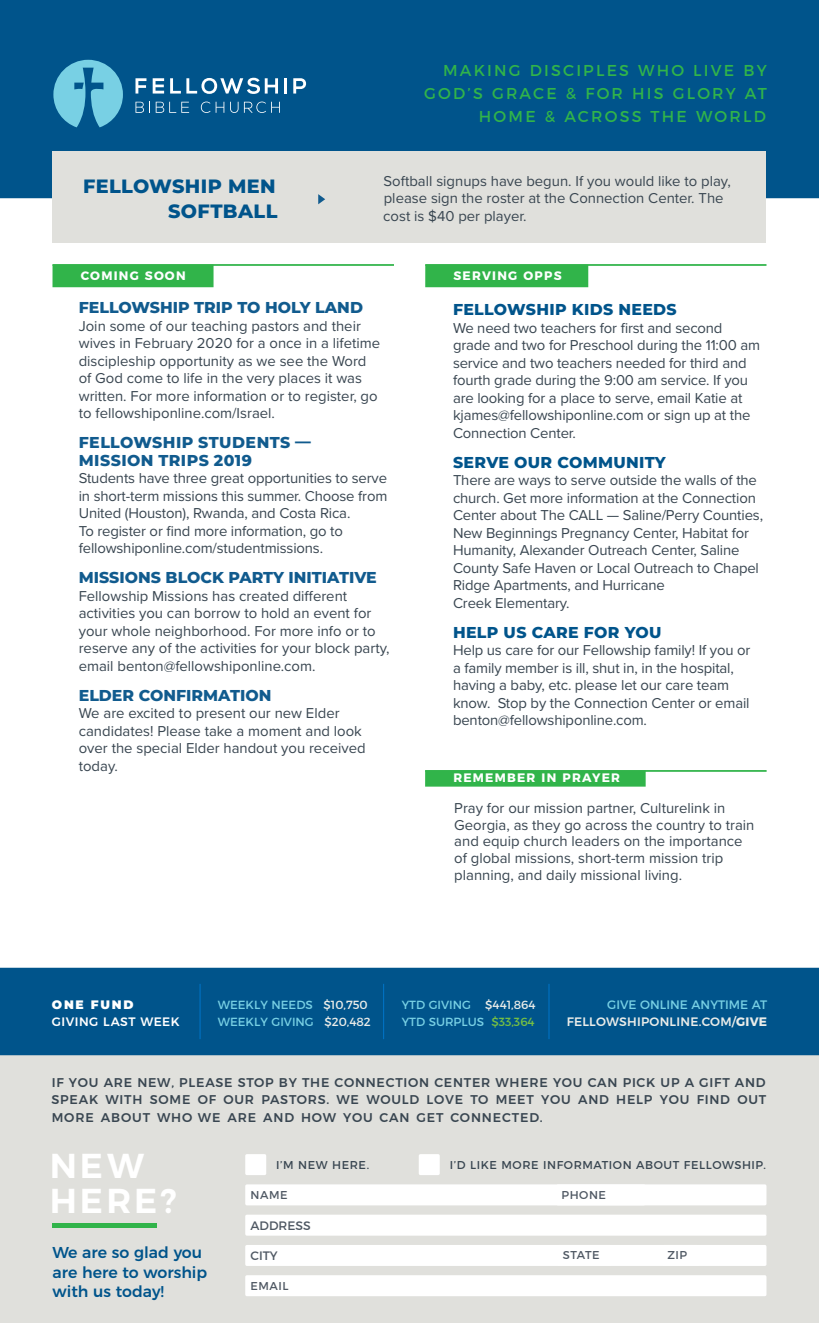
<style>
.page{position:relative;width:819px;height:1323px;background:#fff}
.page>*{position:absolute;margin:0;border:0;box-sizing:border-box;transform-origin:0 0}
.t1{font:600 34.65px/35px "Montserrat";letter-spacing:.08em;color:#fff}
.t2{font:800 19.25px/24.5px "Montserrat";letter-spacing:.02em;color:#00548b;text-align:right}
.Item_Heading{font:800 15.75px "Montserrat";color:#115b8e}
.t3{font:15.75px/22.8px "Montserrat";letter-spacing:.14em;color:#31b44a;text-align:right}
.Item_Heading-2{font:800 15.75px "Montserrat";letter-spacing:.02em;color:#00548b}
.t4{font:500 15.75px/19.2px "Montserrat";color:#00548b}
.Item_Heading-3{font:800 15.75px/17.5px "Montserrat";letter-spacing:.03em;color:#115b8e}
.Item_Heading-4{font:14.88px/17.5px "Proxima Nova";letter-spacing:-.01em;color:#394651}
.t5{font:500 12.6px/17.5px "Montserrat";letter-spacing:.07em;color:#394651;text-align:justify}
.t6{font:700 12.25px "Montserrat";letter-spacing:.1em;color:#fff}
.Giving_Numbers{font:500 12.25px "Montserrat";letter-spacing:.02em;color:#eaece9}
.t7{font:500 12.25px/16.6px "Montserrat";letter-spacing:.04em;color:#fff}
.Giving_Numbers-2{font:12.25px "Montserrat";color:#78d0e4}
.t8{font:12.25px "Montserrat";color:#4f5863}
.Giving_Numbers-3{font:11.9px "Montserrat";color:#78d0e4}
.t9{font:11.38px "Montserrat";letter-spacing:.05em;color:#394651}
.t10{font:11.38px "Montserrat";letter-spacing:.05em;color:#4f5863}
.s1{color:#eaece9}
.s2{color:#76c043}
.s3{font-weight:900}
.s4{font-weight:700}
</style>
<div class="page">
<div style="left:0;top:1001px;width:819px;height:322px;background:#e0e0dc"></div>
<div style="left:245px;top:1215px;width:521px;height:21px;background:#fff;border-radius:2px"></div>
<div style="left:245px;top:1275px;width:521px;height:21px;background:#fff;border-radius:2px"></div>
<div style="left:245px;top:1245px;width:367px;height:21px;background:#fff;border-radius:2px"></div>
<div style="left:558px;top:1245px;width:141px;height:21px;background:#fff;border-radius:2px"></div>
<div style="left:662px;top:1245px;width:105px;height:21px;background:#fff;border-radius:2px"></div>
<div style="left:245px;top:1184px;width:400px;height:21px;background:#fff;border-radius:2px"></div>
<div style="left:556px;top:1184px;width:211px;height:21px;background:#fff;border-radius:2px"></div>
<div style="left:245px;top:1154px;width:21px;height:21px;background:#fff;border-radius:2px"></div>
<div style="left:419px;top:1154px;width:21px;height:21px;background:#fff;border-radius:2px"></div>
<hr style="left:52px;top:1224px;width:105px;height:4px;background:#31b44a">
<div style="left:0;top:0;width:819px;height:198px;background:#00548b"></div>
<svg style="left:53px;top:60px;width:70px;height:67px;background:#4ea5c5"></svg>
<svg style="left:136px;top:78px;width:10px;height:16px"></svg>
<svg style="left:153px;top:78px;width:11px;height:16px"></svg>
<svg style="left:170px;top:78px;width:108px;height:16px"></svg>
<hr style="left:284px;top:78px;width:3px;height:16px;background:#fff">
<svg style="left:293px;top:78px;width:15px;height:16px"></svg>
<svg style="left:136px;top:102px;width:14px;height:11px"></svg>
<svg style="left:156px;top:102px;width:33px;height:11px"></svg>
<svg style="left:201px;top:102px;width:23px;height:11px"></svg>
<svg style="left:230px;top:102px;width:50px;height:11px"></svg>
<div style="left:0;top:968px;width:819px;height:87px;background:#00548b"></div>
<hr style="left:200px;top:984px;width:1px;height:55px;background:#0075c9">
<hr style="left:383px;top:984px;width:1px;height:55px;background:#0075c9">
<hr style="left:549px;top:984px;width:1px;height:55px;background:#0075c9">
<div style="left:53px;top:265px;width:161px;height:22px;background:#31b44a"></div>
<hr style="left:53px;top:264px;width:341px;height:2px;background:#31b44a">
<div style="left:425px;top:265px;width:163px;height:22px;background:#31b44a"></div>
<hr style="left:425px;top:264px;width:342px;height:2px;background:#31b44a">
<div style="left:52px;top:151px;width:714px;height:92px;background:#e0e0dc"></div>
<svg style="left:318px;top:194px;width:7px;height:10px"></svg>
<div style="left:425px;top:770px;width:221px;height:17px;background:#31b44a"></div>
<hr style="left:425px;top:770px;width:342px;height:2px;background:#31b44a">
<h3 class="t2" style="left:83px;top:173px;width:196px">FELLOWSHIP MEN<br>SOFTBALL</h3>
<h3 class="t3" style="left:424px;top:58px;width:344px">MAKING DISCIPLES WHO LIVE BY<br>GOD’S GRACE &amp; FOR HIS GLORY AT<br>HOME &amp; ACROSS THE WORLD</h3>
<p class="Item_Heading-4" style="left:383px;top:171px;width:349px">Softball signups have begun. If you would like to play, please sign the roster at the Connection Center. The cost is $40 per player.</p>
<p class="t6" style="left:81px;top:266px;width:106px">COMING SOON</p>
<p class="t6" style="left:453px;top:266px;width:110px">SERVING OPPS</p>
<p class="Item_Heading" style="left:79px;top:296px;width:286px">FELLOWSHIP TRIP TO HOLY LAND</p>
<p class="Item_Heading-4" style="left:79px;top:316px;width:303px">Join some of our teaching pastors and their wives in February 2020 for a once in a lifetime discipleship opportunity as we see the Word of God come to life in the very places it was written. For more information or to register, go to fellowshiponline.com/Israel.</p>
<p class="Item_Heading-3" style="left:79px;top:433px;width:234px">FELLOWSHIP STUDENTS —<br>MISSION TRIPS 2019</p>
<p class="Item_Heading-4" style="left:79px;top:469px;width:310px">Students have three great opportunities to serve in short-term missions this summer. Choose from United (Houston), Rwanda, and Costa Rica.<br>To register or find more information, go to fellowshiponline.com/studentmissions.</p>
<p class="Item_Heading" style="left:79px;top:566px;width:300px">MISSIONS BLOCK PARTY INITIATIVE</p>
<p class="Item_Heading-4" style="left:79px;top:587px;width:312px">Fellowship Missions has created different activities you can borrow to hold an event for your whole neighborhood. For more info or to reserve any of the activities for your block party, email benton@fellowshiponline.com.</p>
<p class="Item_Heading" style="left:79px;top:684px;width:194px">ELDER CONFIRMATION</p>
<p class="Item_Heading-4" style="left:79px;top:704px;width:288px">We are excited to present our new Elder candidates! Please take a moment and look over the special Elder handout you received today.</p>
<p class="Item_Heading-2" style="left:453px;top:298px;width:225px">FELLOWSHIP KIDS NEEDS</p>
<p class="Item_Heading-4" style="left:453px;top:318px;width:309px">We need two teachers for first and second grade and two for Preschool during the 11:00 am service and two teachers needed for third and fourth grade during the 9:00 am service. If you are looking for a place to serve, email Katie at kjames@fellowshiponline.com or sign up at the Connection Center.</p>
<p class="Item_Heading-2" style="left:453px;top:451px;width:214px">SERVE OUR COMMUNITY</p>
<p class="Item_Heading-4" style="left:453px;top:471px;width:312px">There are ways to serve outside the walls of the church. Get more information at the Connection Center about The CALL — Saline/Perry Counties, New Beginnings Pregnancy Center, Habitat for Humanity, Alexander Outreach Center, Saline County Safe Haven or Local Outreach to Chapel Ridge Apartments, and Hurricane<br>Creek Elementary.</p>
<p class="Item_Heading-2" style="left:453px;top:621px;width:210px">HELP US CARE FOR YOU</p>
<p class="Item_Heading-4" style="left:453px;top:641px;width:299px">Help us care for our Fellowship family! If you or a family member is ill, shut in, in the hospital, having a baby, etc. please let our care team know. Stop by the Connection Center or email benton@fellowshiponline.com.</p>
<p class="t6" style="left:453px;top:768px;width:168px">REMEMBER IN PRAYER</p>
<p class="Item_Heading-4" style="left:454px;top:799px;width:302px;line-height:16.6px">Pray for our mission partner, Culturelink in Georgia, as they go across the country to train and equip church leaders on the importance of global missions, short-term mission trip planning, and daily missional living.</p>
<p class="Giving_Numbers-3" style="left:218px;top:995px;width:151px">WEEKLY NEEDS <span class="s1">$10,750</span></p>
<p class="Giving_Numbers-3" style="left:218px;top:1012px;width:154px">WEEKLY GIVING <span class="s1">$20,482</span></p>
<p class="Giving_Numbers-3" style="left:402px;top:995px;width:135px">YTD GIVING <span class="s1">$441,864</span></p>
<p class="Giving_Numbers-3" style="left:402px;top:1012px;width:135px">YTD SURPLUS <span class="s2">$33,364</span></p>
<h3 class="t7" style="left:52px;top:995px;width:129px"><span class="s3">ONE FUND<br></span>GIVING LAST WEEK</h3>
<p class="Giving_Numbers-2" style="left:607px;top:995px;width:161px">GIVE ONLINE ANYTIME AT</p>
<p class="Giving_Numbers" style="left:567px;top:1012px;width:202px">FELLOWSHIPONLINE.COM/<span class="s4">GIVE</span></p>
<p class="t5" style="left:52px;top:1073px;width:716px">IF YOU ARE NEW, PLEASE STOP BY THE CONNECTION CENTER WHERE YOU CAN PICK UP A GIFT AND SPEAK WITH SOME OF OUR PASTORS. WE WOULD LOVE TO MEET YOU AND HELP YOU FIND OUT MORE ABOUT WHO WE ARE AND HOW YOU CAN GET CONNECTED.</p>
<p class="t1" style="left:50px;top:1146px;width:128px">NEW<br>HERE?</p>
<p class="t4" style="left:52px;top:1242px;width:156px">We are so glad you are here to worship with us today!</p>
<p class="t9" style="left:276px;top:1156px;width:94px">I’M NEW HERE.</p>
<p class="t9" style="left:450px;top:1156px;width:318px">I’D LIKE MORE INFORMATION ABOUT FELLOWSHIP.</p>
<p class="t10" style="left:251px;top:1186px;width:39px">NAME</p>
<p class="t10" style="left:561px;top:1186px;width:46px">PHONE</p>
<p class="t8" style="left:251px;top:1216px;width:62px">ADDRESS</p>
<p class="t8" style="left:251px;top:1246px;width:29px">CITY</p>
<p class="t10" style="left:563px;top:1246px;width:38px">STATE</p>
<p class="t10" style="left:667px;top:1246px;width:21px">ZIP</p>
<p class="t10" style="left:251px;top:1277px;width:40px">EMAIL</p>
</div>
